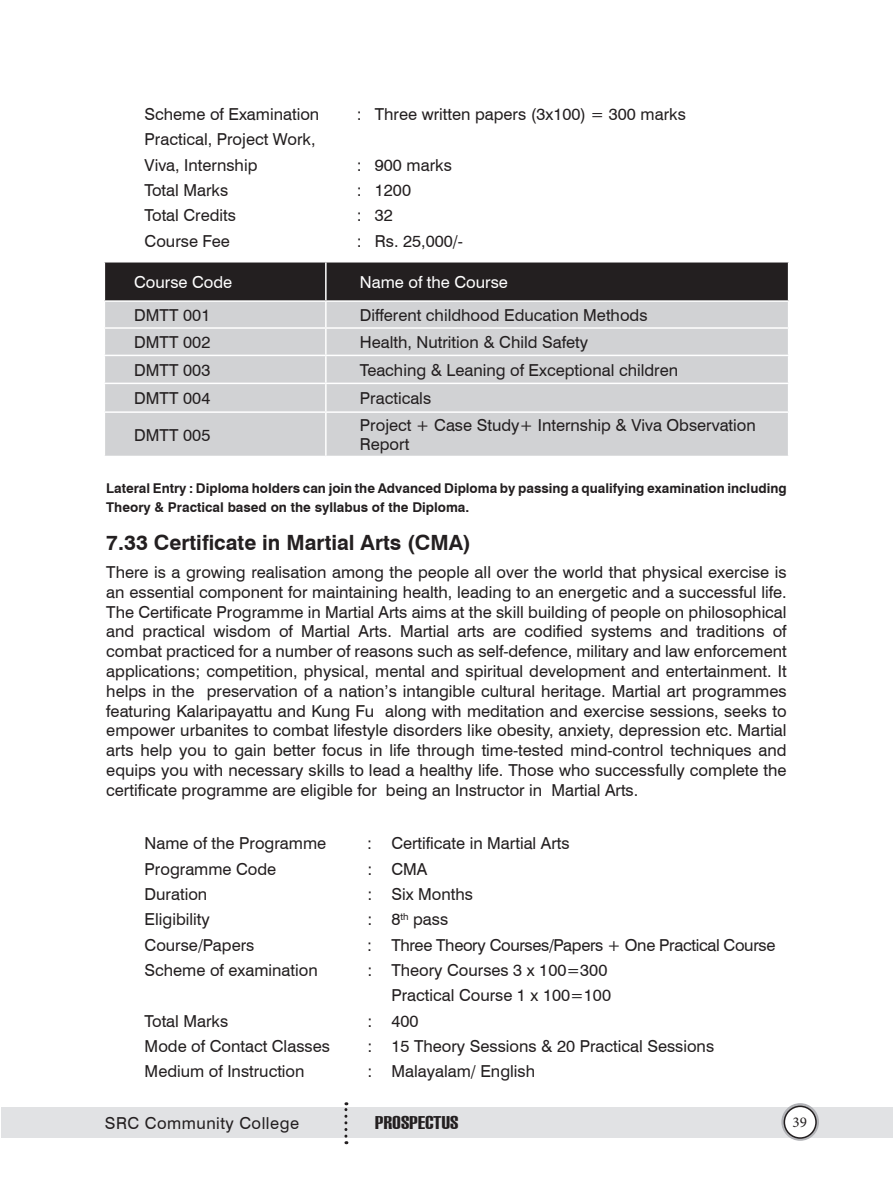
<style>
.page{position:relative;width:893px;height:1191px;background:#fff}
.page>*{position:absolute;margin:0;border:0;box-sizing:border-box;transform-origin:0 0}
.t1{font:700 21px "Swiss 721 BT";color:#231f20}
.t2{font:900 extra-condensed 18px "Swiss 911 BT";color:#231f20;scale:1.5 1}
.t3{font:16.5px/19.8px "Swiss 721 BT";color:#231f20}
.t4{font:16.5px "Swiss 721 BT";letter-spacing:-.02em;color:#231f20}
.t5{font:16.5px "Swiss 721 BT";color:#fff}
.t6{font:16.5px "Swiss 721 BT";letter-spacing:.03em;color:#231f20}
.t7{font:15px "Minion Pro";color:#231f20}
.t8{font:700 13.5px/19.8px "Swiss 721 BT";color:#231f20}
</style>
<div class="page">
<div style="left:105px;top:413px;width:683px;height:43px;background:#d1d2d4"></div>
<svg style="left:104px;top:262px;width:685px;height:149px;background:#a7a7a8"></svg>
<hr style="left:325px;top:413px;width:2px;height:43px;background:#fff">
<div style="left:2px;top:1107px;width:891px;height:31px;background:#e1e2e4"></div>
<svg style="left:781px;top:1103px;width:38px;height:37px"></svg>
<svg style="left:344px;top:1102px;width:3px;height:42px"></svg>
<div style="left:784px;top:1106px;width:32px;height:32px;background:#fff;border-radius:50%"></div>
<div style="left:784px;top:1105px;width:33px;height:33px;border:2px solid #231f20;border-radius:50%"></div>
<p class="t3" style="left:145px;top:103px;width:176px">Scheme of Examination</p>
<p class="t3" style="left:357px;top:103px;width:331px">: Three written papers (3x100) = 300 marks</p>
<p class="t3" style="left:145px;top:126px;width:172px;line-height:25.3px">Practical, Project Work,<br>Viva, Internship</p>
<p class="t3" style="left:357px;top:154px;width:97px">: 900 marks</p>
<p class="t3" style="left:145px;top:179px;width:85px">Total Marks</p>
<p class="t3" style="left:357px;top:179px;width:56px">: 1200</p>
<p class="t3" style="left:145px;top:205px;width:93px">Total Credits</p>
<p class="t3" style="left:357px;top:205px;width:38px">: 32</p>
<p class="t3" style="left:145px;top:230px;width:87px">Course Fee</p>
<p class="t3" style="left:357px;top:230px;width:108px">: Rs. 25,000/-</p>
<p class="t5" style="left:134px;top:270px;width:100px">Course Code</p>
<p class="t5" style="left:360px;top:270px;width:150px">Name of the Course</p>
<p class="t3" style="left:134px;top:304px;width:78px">DMTT 001</p>
<p class="t3" style="left:360px;top:304px;width:289px">Different childhood Education Methods</p>
<p class="t3" style="left:134px;top:331px;width:78px">DMTT 002</p>
<p class="t3" style="left:360px;top:331px;width:230px">Health, Nutrition &amp; Child Safety</p>
<p class="t3" style="left:134px;top:359px;width:78px">DMTT 003</p>
<p class="t3" style="left:360px;top:359px;width:320px">Teaching &amp; Leaning of Exceptional children</p>
<p class="t3" style="left:134px;top:387px;width:78px">DMTT 004</p>
<p class="t3" style="left:360px;top:387px;width:73px">Practicals</p>
<p class="t3" style="left:134px;top:424px;width:78px">DMTT 005</p>
<p class="t3" style="left:360px;top:414px;width:398px">Project + Case Study+ Internship &amp; Viva Observation<br>Report</p>
<p class="t8" style="left:106px;top:477px;width:682px">Lateral Entry : Diploma holders can join the Advanced Diploma by passing a qualifying examination including<br>Theory &amp; Practical based on the syllabus of the Diploma.</p>
<p class="t1" style="left:106px;top:527px;width:366px">7.33 Certificate in Martial Arts (CMA)</p>
<p class="t3" style="left:106px;top:561px;width:682px;text-align:justify">There is a growing realisation among the people all over the world that physical exercise is an essential component for maintaining health, leading to an energetic and a successful life.<br>The Certificate Programme in Martial Arts aims at the skill building of people on philosophical and practical wisdom of Martial Arts. Martial arts are codified systems and traditions of combat practiced for a number of reasons such as self-defence, military and law enforcement applications; competition, physical, mental and spiritual development and entertainment. It helps in the preservation of a nation’s intangible cultural heritage. Martial art programmes featuring Kalaripayattu and Kung Fu along with meditation and exercise sessions, seeks to empower urbanites to combat lifestyle disorders like obesity, anxiety, depression etc. Martial arts help you to gain better focus in life through time-tested mind-control techniques and equips you with necessary skills to lead a healthy life. Those who successfully complete the certificate programme are eligible for being an Instructor in Martial Arts.</p>
<p class="t3" style="left:145px;top:833px;width:183px">Name of the Programme</p>
<p class="t3" style="left:367px;top:833px;width:204px">: Certificate in Martial Arts</p>
<p class="t3" style="left:145px;top:858px;width:133px">Programme Code</p>
<p class="t3" style="left:367px;top:858px;width:61px">: CMA</p>
<p class="t3" style="left:145px;top:883px;width:64px">Duration</p>
<p class="t3" style="left:367px;top:883px;width:107px">: Six Months</p>
<p class="t3" style="left:145px;top:909px;width:67px">Eligibility</p>
<p class="t3" style="left:367px;top:909px;width:82px">: 8<sup>th</sup> pass</p>
<p class="t3" style="left:145px;top:934px;width:111px">Course/Papers</p>
<p class="t4" style="left:367px;top:933px;width:410px">: Three Theory Courses/Papers + One Practical Course</p>
<p class="t3" style="left:145px;top:959px;width:175px">Scheme of examination</p>
<p class="t3" style="left:367px;top:957px;width:245px;line-height:25.3px;text-align:right">: Theory Courses 3 x 100=300<br>Practical Course 1 x 100=100</p>
<p class="t3" style="left:145px;top:1010px;width:85px">Total Marks</p>
<p class="t3" style="left:367px;top:1010px;width:53px">: 400</p>
<p class="t3" style="left:145px;top:1035px;width:187px">Mode of Contact Classes</p>
<p class="t3" style="left:367px;top:1035px;width:348px">: 15 Theory Sessions &amp; 20 Practical Sessions</p>
<p class="t3" style="left:145px;top:1061px;width:161px">Medium of Instruction</p>
<p class="t3" style="left:367px;top:1061px;width:169px">: Malayalam/ English</p>
<p class="t6" style="left:105px;top:1112px;width:196px">SRC Community College</p>
<p class="t2" style="left:375px;top:1113px;width:57px">PROSPECTUS</p>
<p class="t7" style="left:792px;top:1111px;width:16px">39</p>
</div>
